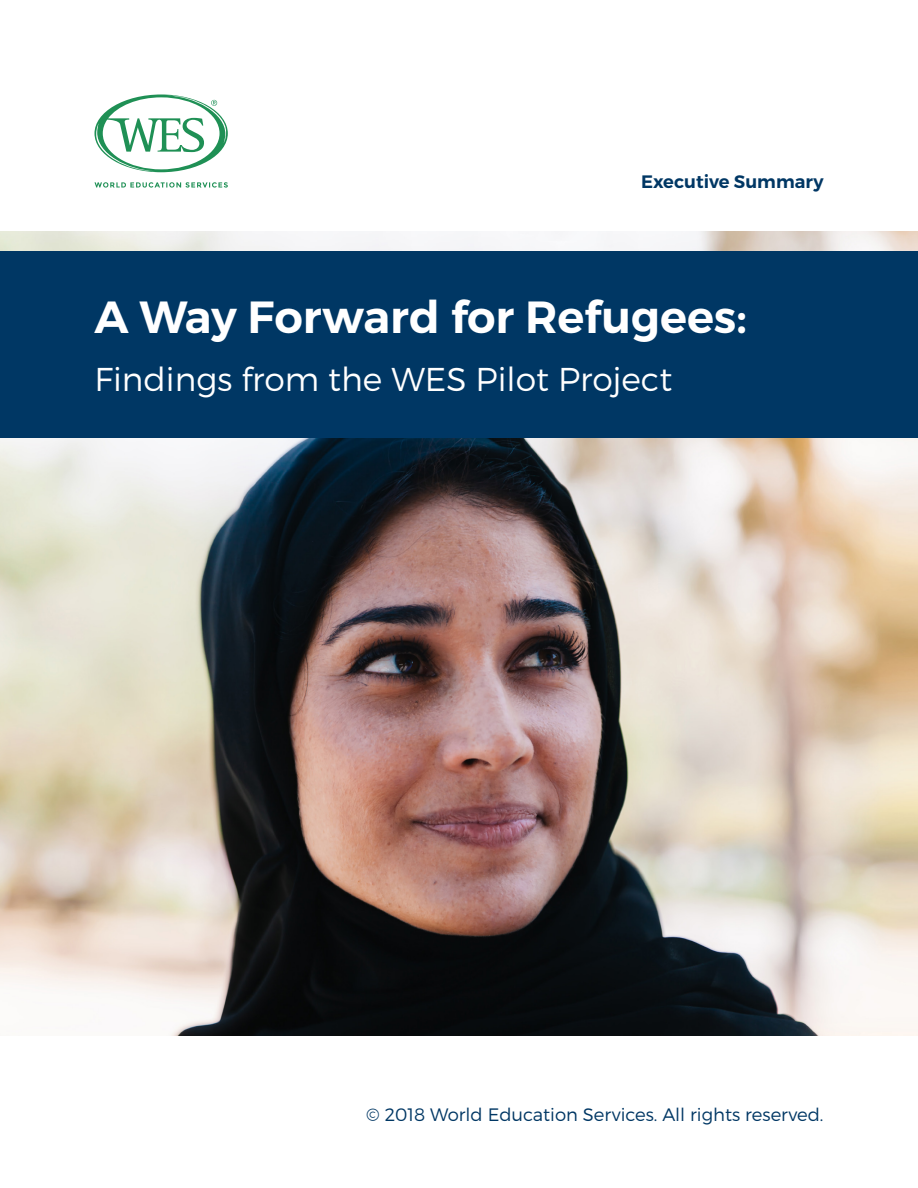
<style>
.page{position:relative;width:918px;height:1188px;background:#fff}
.page>*{position:absolute;margin:0;border:0;box-sizing:border-box;transform-origin:0 0}
.t1{font:600 45px "Montserrat";color:#fff}
.t2{font:300 33px "Montserrat";color:#fff}
.t3{font:300 18px "Montserrat";color:#003764}
.t4{font:600 18px "Montserrat";color:#003764}
</style>
<div class="page">
<img style="left:0;top:437px;width:918px;height:598px">
<svg style="left:95px;top:95px;width:133px;height:77px"></svg>
<svg style="left:94px;top:182px;width:134px;height:6px"></svg>
<div style="left:0;top:251px;width:918px;height:186px;background:#003764"></div>
<p class="t4" style="left:641px;top:170px;width:184px">Executive Summary</p>
<h1 class="t1" style="left:94px;top:290px;width:654px">A Way Forward for Refugees:</h1>
<h2 class="t2" style="left:94px;top:360px;width:579px">Findings from the WES Pilot Project</h2>
<p class="t3" style="left:366px;top:1103px;width:459px">© 2018 World Education Services. All rights reserved.</p>
</div>
